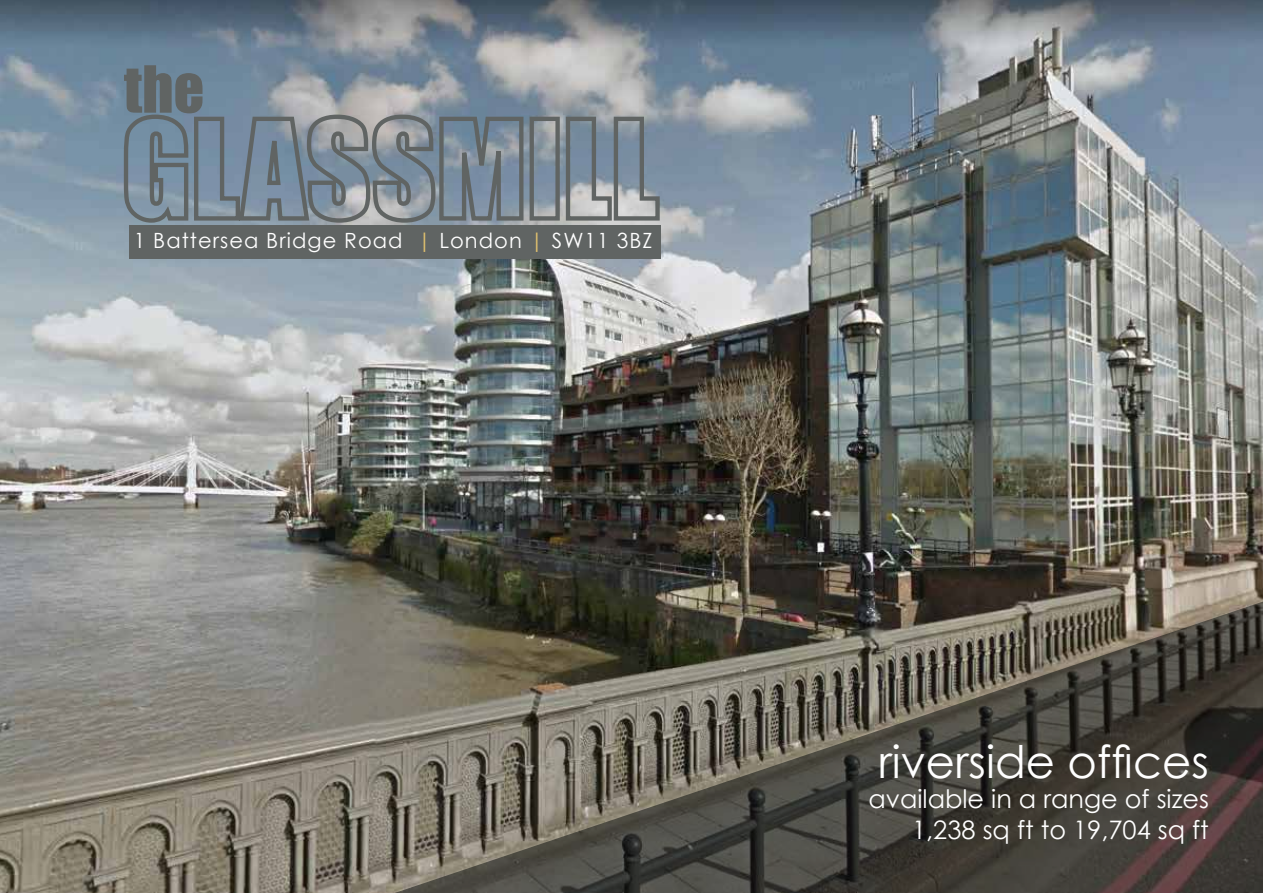
<style>
.page{position:relative;width:1263px;height:893px;background:#fff}
.page>*{position:absolute;margin:0;border:0;box-sizing:border-box;transform-origin:0 0}
.t1{font:60px "Impact";color:#606463}
.t2{font:45px "Century Gothic";color:#fff}
.t3{font:25.5px/30.6px "Century Gothic";color:#fff;text-align:right}
.t4{font:21px "Century Gothic";letter-spacing:.05em;color:#fff}
.s1{color:#dfc06e}
</style>
<div class="page">
<img style="left:0;top:0;width:1263px;height:893px">
<svg style="left:354px;top:594px;width:909px;height:299px;background:#59554b"></svg>
<svg style="left:121px;top:86px;width:541px;height:139px;background:#828f9a"></svg>
<div style="left:130px;top:226px;width:531px;height:33px;background:#606463"></div>
<h1 class="t1" style="left:124px;top:43px;width:82px">the</h1>
<p class="t4" style="left:134px;top:226px;width:520px">1 Battersea Bridge Road <span class="s1">|</span> London <span class="s1">|</span> SW11 3BZ</p>
<h2 class="t2" style="left:878px;top:730px;width:332px">riverside offices</h2>
<p class="t3" style="left:868px;top:783px;width:342px">available in a range of sizes<br>1,238 sq ft to 19,704 sq ft</p>
</div>
